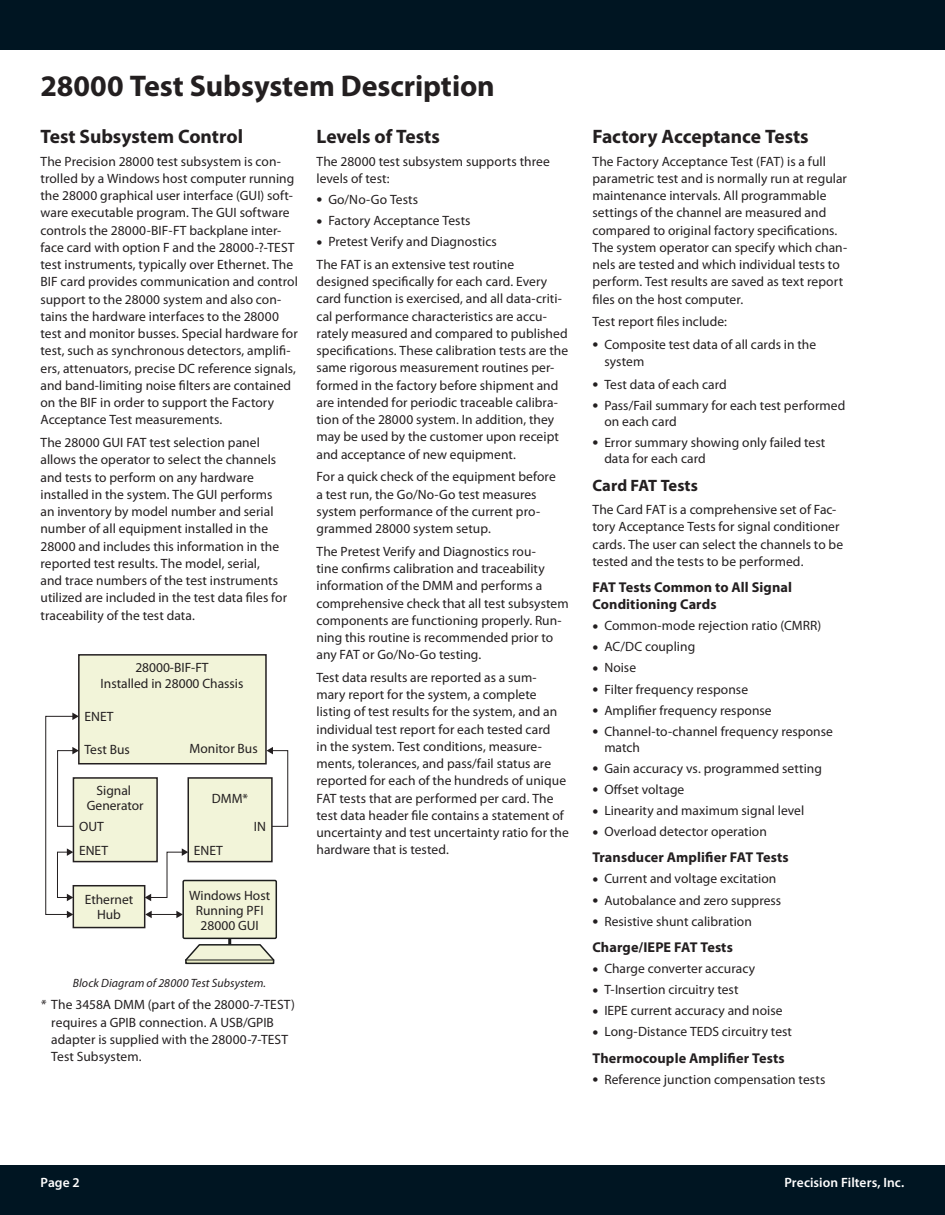
<style>
.page{position:relative;width:945px;height:1215px;background:#fff}
.page>*{position:absolute;margin:0;border:0;box-sizing:border-box;transform-origin:0 0}
.t1{font:700 30px "Myriad Pro";letter-spacing:-.005em;color:#231f20}
.t2{font:700 19.5px "Myriad Pro";color:#231f20}
.t3{font:700 16.5px "Myriad Pro";color:#231f20}
.t4{font:700 14.25px/17.1px "Myriad Pro";letter-spacing:.005em;color:#231f20}
.t5{font:13.5px/17.2px "Myriad Pro";letter-spacing:.005em;color:#231f20}
.t6{font:600 13.5px "Myriad Pro";letter-spacing:.005em;color:#fff}
.t7{font:italic 12px "Myriad Pro";letter-spacing:.005em;color:#231f20}
.s1{font-size:21px}
.s2{font-style:italic}
</style>
<div class="page">
<div style="left:0;top:0;width:945px;height:50px;background:#001522"></div>
<div style="left:0;top:1165px;width:945px;height:50px;background:#001522"></div>
<div style="left:79px;top:655px;width:187px;height:109px;background:#f2f4d9"></div>
<div style="left:78px;top:654px;width:189px;height:110px;border:2px solid #231f20"></div>
<div style="left:73px;top:778px;width:84px;height:84px;background:#f2f4d9"></div>
<div style="left:73px;top:777px;width:85px;height:85px;border:2px solid #231f20"></div>
<div style="left:73px;top:886px;width:72px;height:42px;background:#f2f4d9"></div>
<div style="left:73px;top:885px;width:72px;height:43px;border:2px solid #231f20"></div>
<div style="left:188px;top:778px;width:84px;height:84px;background:#f2f4d9"></div>
<div style="left:188px;top:777px;width:85px;height:85px;border:2px solid #231f20"></div>
<svg style="left:145px;top:911px;width:37px;height:7px"></svg>
<div style="left:183px;top:881px;width:94px;height:57px;background:#f2f4d9;border-radius:2px"></div>
<div style="left:182px;top:880px;width:95px;height:59px;border:2px solid #1c1d1d"></div>
<svg style="left:184px;top:936px;width:92px;height:26px"></svg>
<hr style="left:186px;top:960px;width:88px;height:3px;background:#eaecc6">
<div style="left:185px;top:959px;width:89px;height:5px;border:1px solid #1c1d1d"></div>
<hr style="left:186px;top:960px;width:88px;height:1px;background:#1c1d1d">
<svg style="left:145px;top:848px;width:43px;height:53px"></svg>
<svg style="left:45px;top:713px;width:34px;height:205px"></svg>
<div style="left:272px;top:750px;width:16px;height:77px;border:1px solid #231f20"></div>
<svg style="left:267px;top:747px;width:6px;height:7px"></svg>
<h1 class="t1" style="left:40px;top:67px;width:456px">28000 Test Subsystem Description</h1>
<h2 class="t2" style="left:40px;top:124px;width:204px">Test Subsystem Control</h2>
<p class="t5" style="left:40px;top:152px;width:259px">The Precision 28000 test subsystem is con&shy;trolled by a Windows host computer running the 28000 graphical user interface (GUI) soft&shy;ware executable program. The GUI software controls the 28000-BIF-FT backplane inter&shy;face card with option F and the 28000-?-TEST test instruments, typically over Ethernet. The BIF card provides communication and control support to the 28000 system and also con&shy;tains the hardware interfaces to the 28000 test and monitor busses. Special hardware for test, such as synchronous detectors, amplifi&shy;ers, attenuators, precise DC reference signals, and band-limiting noise filters are contained on the BIF in order to support the Factory Acceptance Test measurements.</p>
<p class="t5" style="left:40px;top:434px;width:248px">The 28000 GUI FAT test selection panel allows the operator to select the channels and tests to perform on any hardware installed in the system. The GUI performs an inventory by model number and serial number of all equipment installed in the 28000 and includes this information in the reported test results. The model, serial,<br>and trace numbers of the test instruments utilized are included in the test data files for traceability of the test data.</p>
<h2 class="t2" style="left:316px;top:124px;width:125px">Levels of Tests</h2>
<p class="t5" style="left:316px;top:152px;width:235px">The 28000 test subsystem supports three levels of test:</p>
<p class="t5" style="left:316px;top:191px;width:103px"><span class="s1">•</span> Go/No-Go Tests</p>
<p class="t5" style="left:316px;top:212px;width:156px"><span class="s1">•</span> Factory Acceptance Tests</p>
<p class="t5" style="left:316px;top:230px;width:199px;line-height:22.6px"><span class="s1">•</span> Pretest Verify and Diagnostics<br>The FAT is an extensive test routine</p>
<p class="t5" style="left:316px;top:273px;width:253px">designed specifically for each card. Every card function is exercised, and all data-criti&shy;cal performance characteristics are accu&shy;rately measured and compared to published specifications. These calibration tests are the same rigorous measurement routines per&shy;formed in the factory before shipment and are intended for periodic traceable calibra&shy;tion of the 28000 system. In addition, they may be used by the customer upon receipt and acceptance of new equipment.</p>
<p class="t5" style="left:316px;top:468px;width:241px">For a quick check of the equipment before a test run, the Go/No-Go test measures system performance of the current pro&shy;grammed 28000 system setup.</p>
<p class="t5" style="left:316px;top:542px;width:254px">The Pretest Verify and Diagnostics rou-<br>tine confirms calibration and traceability information of the DMM and performs a comprehensive check that all test subsystem components are functioning properly. Run&shy;ning this routine is recommended prior to any FAT or Go/No-Go testing.</p>
<p class="t5" style="left:316px;top:669px;width:254px">Test data results are reported as a sum&shy;mary report for the system, a complete listing of test results for the system, and an individual test report for each tested card<br>in the system. Test conditions, measure&shy;ments, tolerances, and pass/fail status are reported for each of the hundreds of unique FAT tests that are performed per card. The test data header file contains a statement of uncertainty and test uncertainty ratio for the hardware that is tested.</p>
<p class="t5" style="left:101px;top:659px;width:144px;line-height:16.2px;text-align:center">28000-BIF-FT<br>Installed in 28000 Chassis</p>
<p class="t5" style="left:84px;top:707px;width:31px">ENET</p>
<p class="t5" style="left:85px;top:741px;width:47px">Test Bus</p>
<p class="t5" style="left:190px;top:740px;width:70px">Monitor Bus</p>
<p class="t5" style="left:87px;top:783px;width:58px;line-height:15px;text-align:center">Signal<br>Generator</p>
<p class="t5" style="left:79px;top:814px;width:31px;line-height:24.6px">OUT<br>ENET</p>
<p class="t5" style="left:85px;top:891px;width:50px;line-height:15px;text-align:center">Ethernet<br>Hub</p>
<p class="t5" style="left:212px;top:789px;width:38px">DMM*</p>
<p class="t5" style="left:254px;top:817px;width:14px">IN</p>
<p class="t5" style="left:194px;top:842px;width:31px">ENET</p>
<p class="t5" style="left:189px;top:888px;width:82px;line-height:15px;text-align:center">Windows Host<br>Running PFI<br>28000 GUI</p>
<p class="t7" style="left:73px;top:975px;width:195px">Block Diagram of 28000 Test Subsystem.</p>
<p class="t5" style="left:51px;top:996px;width:245px;text-indent:-11px"><span class="s2">*</span> The 3458A DMM (part of the 28000-7-TEST) requires a GPIB connection. A USB/GPIB adapter is supplied with the 28000-7-TEST Test Subsystem.</p>
<h2 class="t2" style="left:592px;top:124px;width:218px">Factory Acceptance Tests</h2>
<p class="t5" style="left:592px;top:152px;width:256px">The Factory Acceptance Test (FAT) is a full parametric test and is normally run at regular maintenance intervals. All programmable settings of the channel are measured and compared to original factory specifications.<br>The system operator can specify which chan&shy;nels are tested and which individual tests to perform. Test results are saved as text report files on the host computer.</p>
<p class="t5" style="left:592px;top:313px;width:136px">Test report files include:</p>
<p class="t5" style="left:604px;top:336px;width:213px;text-indent:-12px"><span class="s1">•</span> Composite test data of all cards in the system</p>
<p class="t5" style="left:592px;top:375px;width:136px"><span class="s1">•</span> Test data of each card</p>
<p class="t5" style="left:604px;top:397px;width:243px;line-height:15.8px;text-indent:-12px"><span class="s1">•</span> Pass/Fail summary for each test performed on each card</p>
<p class="t5" style="left:604px;top:434px;width:223px;line-height:15.8px;text-indent:-12px"><span class="s1">•</span> Error summary showing only failed test data for each card</p>
<p class="t3" style="left:592px;top:475px;width:107px">Card FAT Tests</p>
<p class="t5" style="left:592px;top:501px;width:252px">The Card FAT is a comprehensive set of Fac&shy;tory Acceptance Tests for signal conditioner cards. The user can select the channels to be tested and the tests to be performed.</p>
<p class="t4" style="left:592px;top:578px;width:201px">FAT Tests Common to All Signal<br>Conditioning Cards</p>
<p class="t5" style="left:592px;top:617px;width:230px"><span class="s1">•</span> Common-mode rejection ratio (CMRR)</p>
<p class="t5" style="left:592px;top:638px;width:104px"><span class="s1">•</span> AC/DC coupling</p>
<p class="t5" style="left:592px;top:659px;width:45px"><span class="s1">•</span> Noise</p>
<p class="t5" style="left:592px;top:680px;width:157px"><span class="s1">•</span> Filter frequency response</p>
<p class="t5" style="left:592px;top:701px;width:181px"><span class="s1">•</span> Amplifier frequency response</p>
<p class="t5" style="left:604px;top:723px;width:230px;line-height:15.8px;text-indent:-12px"><span class="s1">•</span> Channel-to-channel frequency response match</p>
<p class="t5" style="left:592px;top:759px;width:231px"><span class="s1">•</span> Gain accuracy vs. programmed setting</p>
<p class="t5" style="left:592px;top:781px;width:93px"><span class="s1">•</span> Offset voltage</p>
<p class="t5" style="left:592px;top:802px;width:213px"><span class="s1">•</span> Linearity and maximum signal level</p>
<p class="t5" style="left:592px;top:823px;width:176px"><span class="s1">•</span> Overload detector operation</p>
<p class="t4" style="left:592px;top:849px;width:198px">Transducer Amplifier FAT Tests</p>
<p class="t5" style="left:592px;top:870px;width:185px"><span class="s1">•</span> Current and voltage excitation</p>
<p class="t5" style="left:592px;top:891px;width:190px"><span class="s1">•</span> Autobalance and zero suppress</p>
<p class="t5" style="left:592px;top:912px;width:161px"><span class="s1">•</span> Resistive shunt calibration</p>
<p class="t4" style="left:592px;top:938px;width:142px">Charge/IEPE FAT Tests</p>
<p class="t5" style="left:592px;top:960px;width:164px"><span class="s1">•</span> Charge converter accuracy</p>
<p class="t5" style="left:592px;top:981px;width:148px"><span class="s1">•</span> T-Insertion circuitry test</p>
<p class="t5" style="left:592px;top:1002px;width:192px"><span class="s1">•</span> IEPE current accuracy and noise</p>
<p class="t5" style="left:592px;top:1023px;width:201px"><span class="s1">•</span> Long-Distance TEDS circuitry test</p>
<p class="t4" style="left:592px;top:1049px;width:194px">Thermocouple Amplifier Tests</p>
<p class="t5" style="left:592px;top:1070px;width:234px"><span class="s1">•</span> Reference junction compensation tests</p>
<p class="t6" style="left:40px;top:1174px;width:41px">Page 2</p>
<p class="t6" style="left:784px;top:1174px;width:122px">Precision Filters, Inc.</p>
</div>
